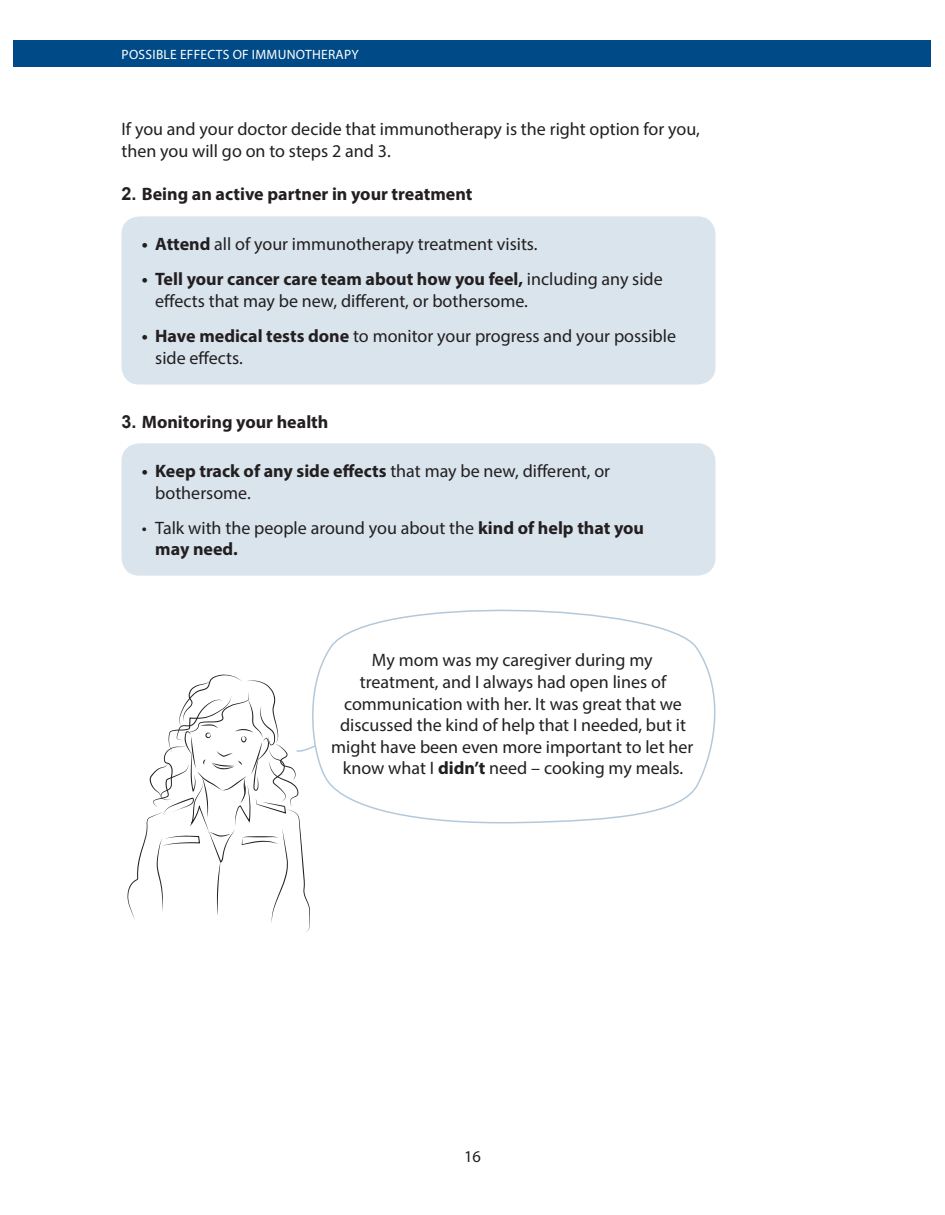
<style>
.page{position:relative;width:945px;height:1215px;background:#fff}
.page>*{position:absolute;margin:0;border:0;box-sizing:border-box;transform-origin:0 0}
.Body_text{font:18px/21.6px "Myriad Pro";color:#231f20}
.t1{font:700 18px "Myriad Pro";color:#231f20}
.t2{font:16.5px "Myriad Pro";color:#231f20}
.t3{font:13.5px "Myriad Pro";letter-spacing:.02em;color:#fff}
.s1{font-family:"Arial"}
.s2{font-weight:700}
</style>
<div class="page">
<div style="left:14px;top:40px;width:918px;height:28px;background:#004b87"></div>
<svg style="left:318px;top:609px;width:398px;height:215px"></svg>
<div style="left:122px;top:216px;width:594px;height:169px;background:#d9e4ed;border-radius:18px"></div>
<div style="left:122px;top:443px;width:594px;height:133px;background:#d9e4ed;border-radius:18px"></div>
<svg style="left:127px;top:674px;width:225px;height:258px"></svg>
<p class="t3" style="left:122px;top:46px;width:239px">POSSIBLE EFFECTS OF IMMUNOTHERAPY</p>
<p class="Body_text" style="left:122px;top:118px;width:580px">If you and your doctor decide that immunotherapy is the right option for you, then you will go on to steps 2 and 3.</p>
<p class="t1" style="left:122px;top:182px;width:352px"><span class="s1">2.</span> Being an active partner in your treatment</p>
<p class="Body_text" style="left:142px;top:233px;width:397px"><span class="s2">• Attend</span> all of your immunotherapy treatment visits.</p>
<p class="Body_text" style="left:155px;top:268px;width:509px;text-indent:-14px"><span class="s2">• Tell your cancer care team about how you feel,</span> including any side effects that may be new, different, or bothersome.</p>
<p class="Body_text" style="left:155px;top:325px;width:522px;text-indent:-14px"><span class="s2">• Have medical tests done</span> to monitor your progress and your possible side effects.</p>
<p class="t1" style="left:122px;top:411px;width:208px"><span class="s1">3.</span> Monitoring your health</p>
<p class="Body_text" style="left:155px;top:460px;width:456px;text-indent:-14px"><span class="s2">• Keep track of any side effects</span> that may be new, different, or bothersome.</p>
<p class="Body_text" style="left:155px;top:517px;width:490px;text-indent:-14px">• Talk with the people around you about the <span class="s2">kind of help that you may need.</span></p>
<p class="Body_text" style="left:331px;top:649px;width:364px;text-align:center">My mom was my caregiver during my treatment, and I always had open lines of communication with her. It was great that we discussed the kind of help that I needed, but it might have been even more important to let her know what I <span class="s2">didn’t</span> need – cooking my meals.</p>
<p class="t2" style="left:464px;top:1146px;width:18px">16</p>
</div>
